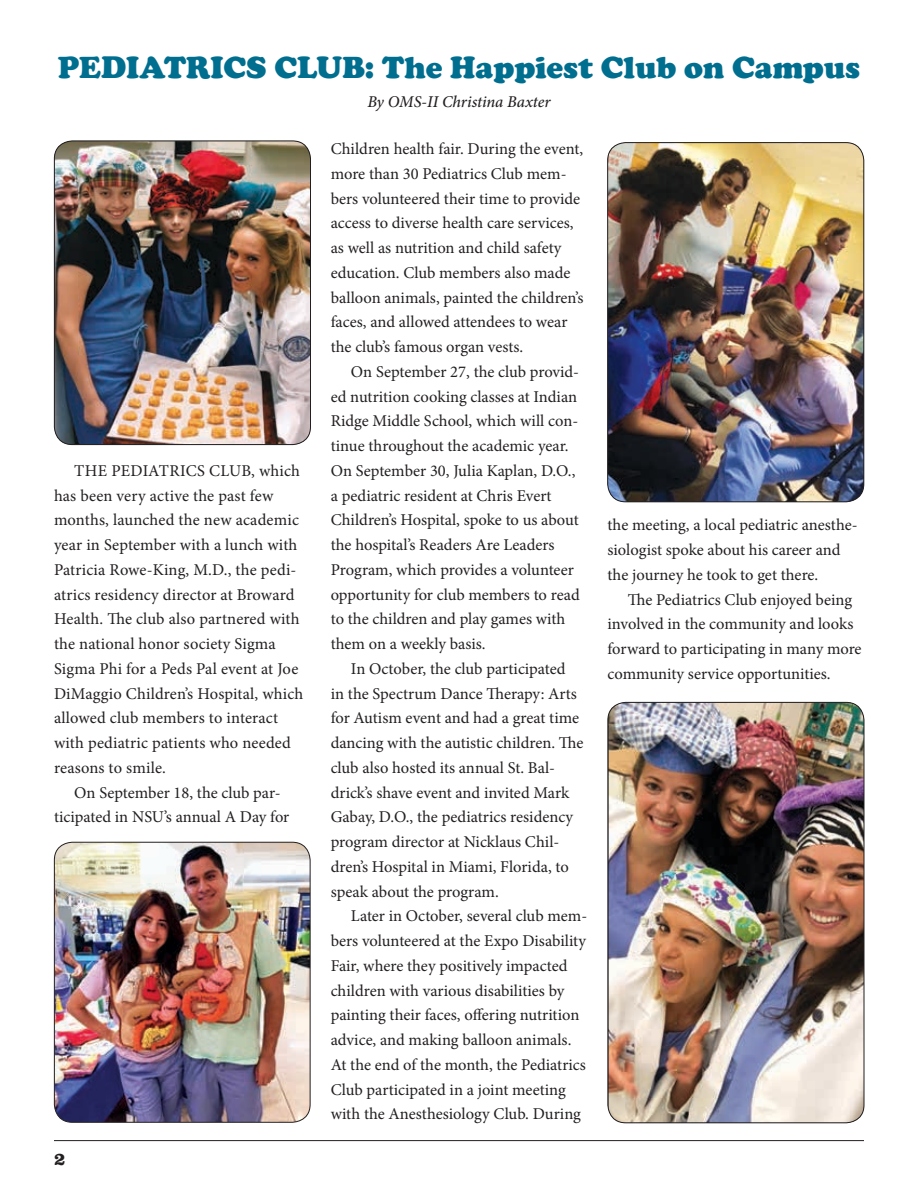
<style>
.page{position:relative;width:918px;height:1188px;background:#fff}
.page>*{position:absolute;margin:0;border:0;box-sizing:border-box;transform-origin:0 0}
.t1{font:900 31.5px "Cooper";color:#006e8f}
.t2{font:18px "Gettysburg Bold SWFTE";color:#231f20}
.t3{font:16.5px/24.8px "Minion Pro";color:#231f20}
.t4{font:italic 500 16.5px "Minion Pro";color:#231f20}
</style>
<div class="page">
<hr style="left:54px;top:1140px;width:810px;height:1px;background:#231f20">
<img style="left:54px;top:141px;width:256px;height:304px">
<div style="left:54px;top:141px;width:257px;height:304px;border:1px solid #231f20;border-radius:18px"></div>
<img style="left:54px;top:842px;width:256px;height:280px">
<div style="left:54px;top:842px;width:256px;height:281px;border:1px solid #231f20;border-radius:18px"></div>
<img style="left:608px;top:702px;width:256px;height:421px">
<div style="left:608px;top:702px;width:256px;height:421px;border:1px solid #231f20;border-radius:18px"></div>
<img style="left:608px;top:143px;width:256px;height:359px">
<div style="left:607px;top:142px;width:257px;height:360px;border:1px solid #231f20;border-radius:18px"></div>
<h1 class="t1" style="left:58px;top:49px;width:804px">PEDIATRICS CLUB: The Happiest Club on Campus</h1>
<p class="t4" style="left:367px;top:90px;width:185px">By OMS-II Christina Baxter</p>
<p class="t3" style="left:54px;top:458px;width:251px;text-indent:20px">THE PEDIATRICS CLUB, which has been very active the past few months, launched the new academic year in September with a lunch with Patricia Rowe-King, M.D., the pedi&shy;atrics residency director at Broward Health. The club also partnered with the national honor society Sigma Sigma Phi for a Peds Pal event at Joe DiMaggio Children’s Hospital, which allowed club members to interact with pediatric patients who needed reasons to smile.</p>
<p class="t3" style="left:54px;top:780px;width:237px;text-indent:20px">On September 18, the club par&shy;ticipated in NSU’s annual A Day for</p>
<p class="t2" style="left:54px;top:1147px;width:13px">2</p>
<p class="t3" style="left:331px;top:137px;width:254px">Children health fair. During the event, more than 30 Pediatrics Club mem&shy;bers volunteered their time to provide access to diverse health care services, as well as nutrition and child safety education. Club members also made balloon animals, painted the children’s faces, and allowed attendees to wear the club’s famous organ vests.</p>
<p class="t3" style="left:331px;top:359px;width:251px;text-indent:20px">On September 27, the club provid&shy;ed nutrition cooking classes at Indian Ridge Middle School, which will con&shy;tinue throughout the academic year.<br>On September 30, Julia Kaplan, D.O., a pediatric resident at Chris Evert Children’s Hospital, spoke to us about the hospital’s Readers Are Leaders Program, which provides a volunteer opportunity for club members to read to the children and play games with them on a weekly basis.</p>
<p class="t3" style="left:331px;top:656px;width:254px;text-indent:20px">In October, the club participated<br>in the Spectrum Dance Therapy: Arts for Autism event and had a great time dancing with the autistic children. The club also hosted its annual St. Bal&shy;drick’s shave event and invited Mark Gabay, D.O., the pediatrics residency program director at Nicklaus Chil&shy;dren’s Hospital in Miami, Florida, to speak about the program.</p>
<p class="t3" style="left:331px;top:904px;width:258px;text-indent:20px">Later in October, several club mem&shy;bers volunteered at the Expo Disability Fair, where they positively impacted children with various disabilities by painting their faces, offering nutrition advice, and making balloon animals.<br>At the end of the month, the Pediatrics Club participated in a joint meeting with the Anesthesiology Club. During</p>
<p class="t3" style="left:608px;top:513px;width:252px">the meeting, a local pediatric anesthe&shy;siologist spoke about his career and the journey he took to get there.</p>
<p class="t3" style="left:608px;top:587px;width:256px;text-indent:20px">The Pediatrics Club enjoyed being involved in the community and looks forward to participating in many more community service opportunities.</p>
</div>
